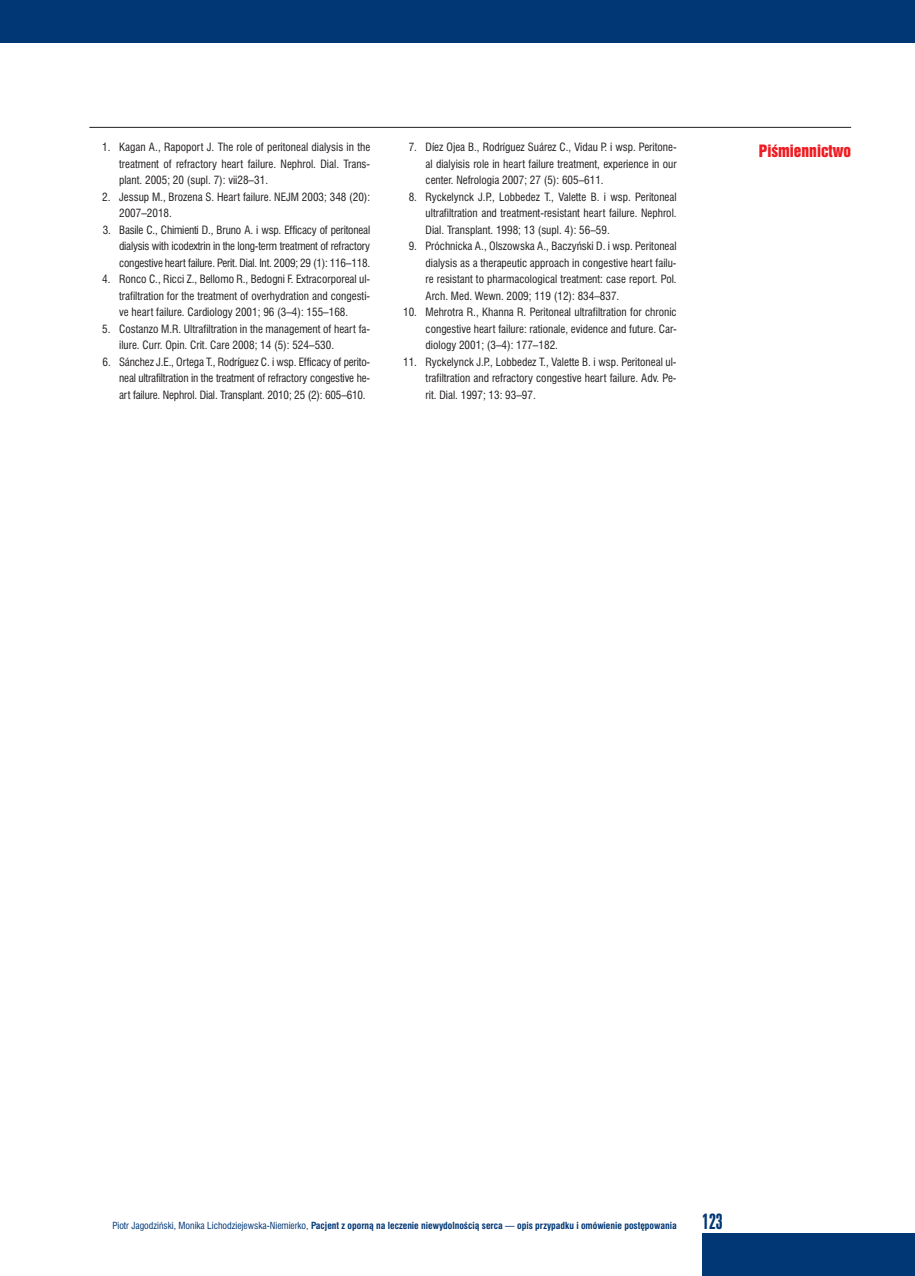
<style>
.page{position:relative;width:915px;height:1276px;background:#fff}
.page>*{position:absolute;margin:0;border:0;box-sizing:border-box;transform-origin:0 0}
.t1{font:18px "Swis 924 PL";color:#013775}
.t2{font:14.25px "Swis 921 PL";color:#ee1d23}
.t3{font:10.5px/16.5px "Swis 721 Cn PL";color:#231f20;text-align:justify}
.t4{font:700 9px "Swis 721 Cn PL";color:#013775}
.s1{font-weight:400}
</style>
<div class="page">
<div style="left:0;top:0;width:21px;height:43px;background:#013775"></div>
<div style="left:702px;top:1233px;width:212px;height:43px;background:#013775"></div>
<div style="left:21px;top:0;width:893px;height:43px;background:#013775"></div>
<hr style="left:89px;top:127px;width:761px;height:1px;background:#231f20">
<p class="t3" style="left:119px;top:139px;width:252px;text-indent:-17px">1. Kagan A., Rapoport J. The role of peritoneal dialysis in the treatment of refractory heart failure. Nephrol. Dial. Trans&shy;plant. 2005; 20 (supl. 7): vii28–31.</p>
<p class="t3" style="left:119px;top:188px;width:252px;text-indent:-17px">2. Jessup M., Brozena S. Heart failure. NEJM 2003; 348 (20):<br>2007–2018.</p>
<p class="t3" style="left:119px;top:221px;width:252px;text-indent:-16px">3. Basile C., Chimienti D., Bruno A. i wsp. Efficacy of peritoneal dialysis with icodextrin in the long-term treatment of refractory congestive heart failure. Perit. Dial. Int. 2009; 29 (1): 116–118.</p>
<p class="t3" style="left:119px;top:271px;width:252px;text-indent:-17px">4. Ronco C., Ricci Z., Bellomo R., Bedogni F. Extracorporeal ul&shy;trafiltration for the treatment of overhydration and congesti&shy;ve heart failure. Cardiology 2001; 96 (3–4): 155–168.</p>
<p class="t3" style="left:119px;top:320px;width:252px;text-indent:-17px">5. Costanzo M.R. Ultrafiltration in the management of heart fa&shy;ilure. Curr. Opin. Crit. Care 2008; 14 (5): 524–530.</p>
<p class="t3" style="left:119px;top:353px;width:252px;text-indent:-17px">6. Sánchez J.E., Ortega T., Rodríguez C. i wsp. Efficacy of perito&shy;neal ultrafiltration in the treatment of refractory congestive he&shy;art failure. Nephrol. Dial. Transplant. 2010; 25 (2): 605–610.</p>
<p class="t3" style="left:425px;top:139px;width:252px;text-indent:-17px">7. Díez Ojea B., Rodríguez Suárez C., Vidau P. i wsp. Peritone&shy;al dialyisis role in heart failure treatment, experience in our center. Nefrologia 2007; 27 (5): 605–611.</p>
<p class="t3" style="left:425px;top:188px;width:252px;text-indent:-17px">8. Ryckelynck J.P., Lobbedez T., Valette B. i wsp. Peritoneal ultrafiltration and treatment-resistant heart failure. Nephrol.<br>Dial. Transplant. 1998; 13 (supl. 4): 56–59.</p>
<p class="t3" style="left:425px;top:238px;width:252px;text-indent:-17px">9. Próchnicka A., Olszowska A., Baczyński D. i wsp. Peritoneal dialysis as a therapeutic approach in congestive heart failu&shy;re resistant to pharmacological treatment: case report. Pol.<br>Arch. Med. Wewn. 2009; 119 (12): 834–837.</p>
<p class="t3" style="left:425px;top:304px;width:252px;text-indent:-22px">10. Mehrotra R., Khanna R. Peritoneal ultrafiltration for chronic congestive heart failure: rationale, evidence and future. Car&shy;diology 2001; (3–4): 177–182.</p>
<p class="t3" style="left:425px;top:353px;width:252px;text-indent:-22px">11. Ryckelynck J.P., Lobbedez T., Valette B. i wsp. Peritoneal ul&shy;trafiltration and refractory congestive heart failure. Adv. Pe&shy;rit. Dial. 1997; 13: 93–97.</p>
<h2 class="t2" style="left:758px;top:141px;width:94px">Piśmiennictwo</h2>
<p class="t4" style="left:112px;top:1219px;width:565px"><span class="s1">Piotr Jagodziński, Monika Lichodziejewska-Niemierko,</span> Pacjent z oporną na leczenie niewydolnością serca — opis przypadku i omówienie postępowania</p>
<h1 class="t1" style="left:702px;top:1208px;width:22px">123</h1>
</div>
